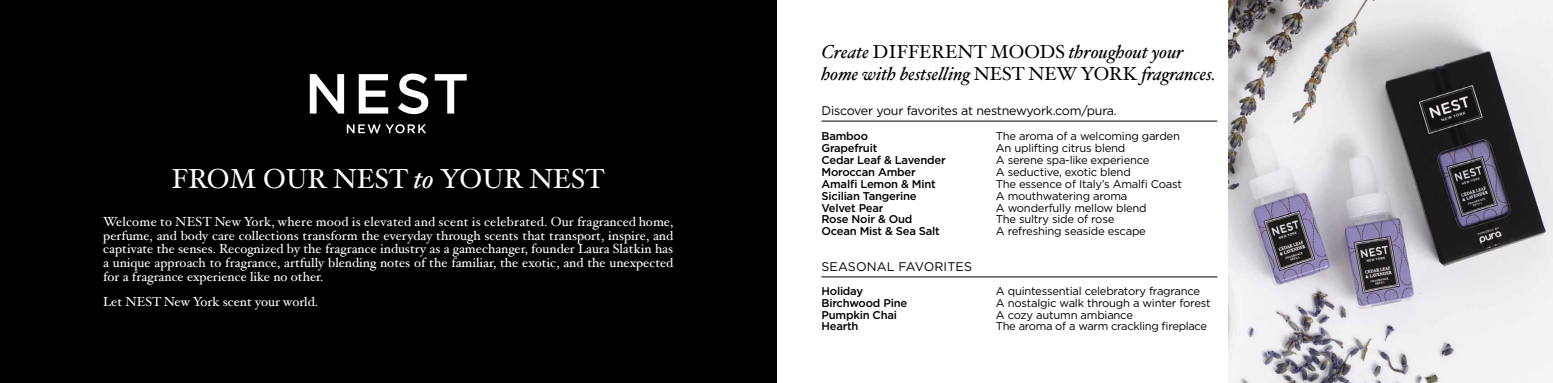
<style>
.page{position:relative;width:1553px;height:383px;background:#fff}
.page>*{position:absolute;margin:0;border:0;box-sizing:border-box;transform-origin:0 0}
.t1{font:27.5px "Hoefler Text";color:#fff}
.t2{font:italic 18.75px/22.5px "Hoefler Text";letter-spacing:-.005em;color:#000}
.t3{font:13.12px/13.8px "Hoefler Text";color:#fff;text-align:justify}
.t4{font:12.5px "Gotham";letter-spacing:-.02em;color:#000}
.t5{font:12.5px "Gotham";letter-spacing:.01em;color:#000}
.t6{font:11.25px/11.9px "Gotham";letter-spacing:-.02em;color:#000}
.t7{font:500 11.25px/11.9px "Gotham";letter-spacing:-.02em;color:#000}
.s1{font-style:italic}
.s2{font-style:normal}
</style>
<div class="page">
<div style="left:0;top:0;width:776px;height:382px;background:#000"></div>
<svg style="left:310px;top:74px;width:34px;height:39px"></svg>
<svg style="left:359px;top:74px;width:29px;height:39px"></svg>
<svg style="left:398px;top:73px;width:30px;height:41px"></svg>
<svg style="left:435px;top:74px;width:32px;height:39px"></svg>
<svg style="left:347px;top:124px;width:79px;height:9px"></svg>
<hr style="left:821px;top:121px;width:396px;height:1px;background:#000">
<hr style="left:821px;top:276px;width:396px;height:1px;background:#000">
<img style="left:1228px;top:0;width:324px;height:382px">
<h1 class="t1" style="left:172px;top:162px;width:434px">FROM OUR NEST <span class="s1">to</span> YOUR NEST</h1>
<p class="t3" style="left:103px;top:214px;width:572px">Welcome to NEST New York, where mood is elevated and scent is celebrated. Our fragranced home, perfume, and body care collections transform the everyday through scents that transport, inspire, and captivate the senses. Recognized by the fragrance industry as a gamechanger, founder Laura Slatkin has a unique approach to fragrance, artfully blending notes of the familiar, the exotic, and the unexpected for a fragrance experience like no other.</p>
<p class="t3" style="left:103px;top:294px;width:216px">Let NEST New York scent your world.</p>
<h2 class="t2" style="left:821px;top:40px;width:395px">Create <span class="s2">DIFFERENT MOODS</span> throughout your home with bestselling <span class="s2">NEST NEW YORK</span> fragrances.</h2>
<p class="t4" style="left:821px;top:103px;width:297px">Discover your favorites at nestnewyork.com/pura.</p>
<p class="t6" style="left:996px;top:130px;width:187px">The aroma of a welcoming garden<br>An uplifting citrus blend<br>A serene spa-like experience<br>A seductive, exotic blend<br>The essence of Italy’s Amalfi Coast<br>A mouthwatering aroma<br>A wonderfully mellow blend<br>The sultry side of rose<br>A refreshing seaside escape</p>
<p class="t7" style="left:821px;top:130px;width:126px">Bamboo<br>Grapefruit<br>Cedar Leaf &amp; Lavender<br>Moroccan Amber<br>Amalfi Lemon &amp; Mint<br>Sicilian Tangerine<br>Velvet Pear<br>Rose Noir &amp; Oud<br>Ocean Mist &amp; Sea Salt</p>
<p class="t5" style="left:821px;top:259px;width:152px">SEASONAL FAVORITES</p>
<p class="t7" style="left:821px;top:284px;width:87px">Holiday<br>Birchwood Pine<br>Pumpkin Chai<br>Hearth</p>
<p class="t6" style="left:996px;top:284px;width:216px">A quintessential celebratory fragrance A nostalgic walk through a winter forest A cozy autumn ambiance<br>The aroma of a warm crackling fireplace</p>
</div>
